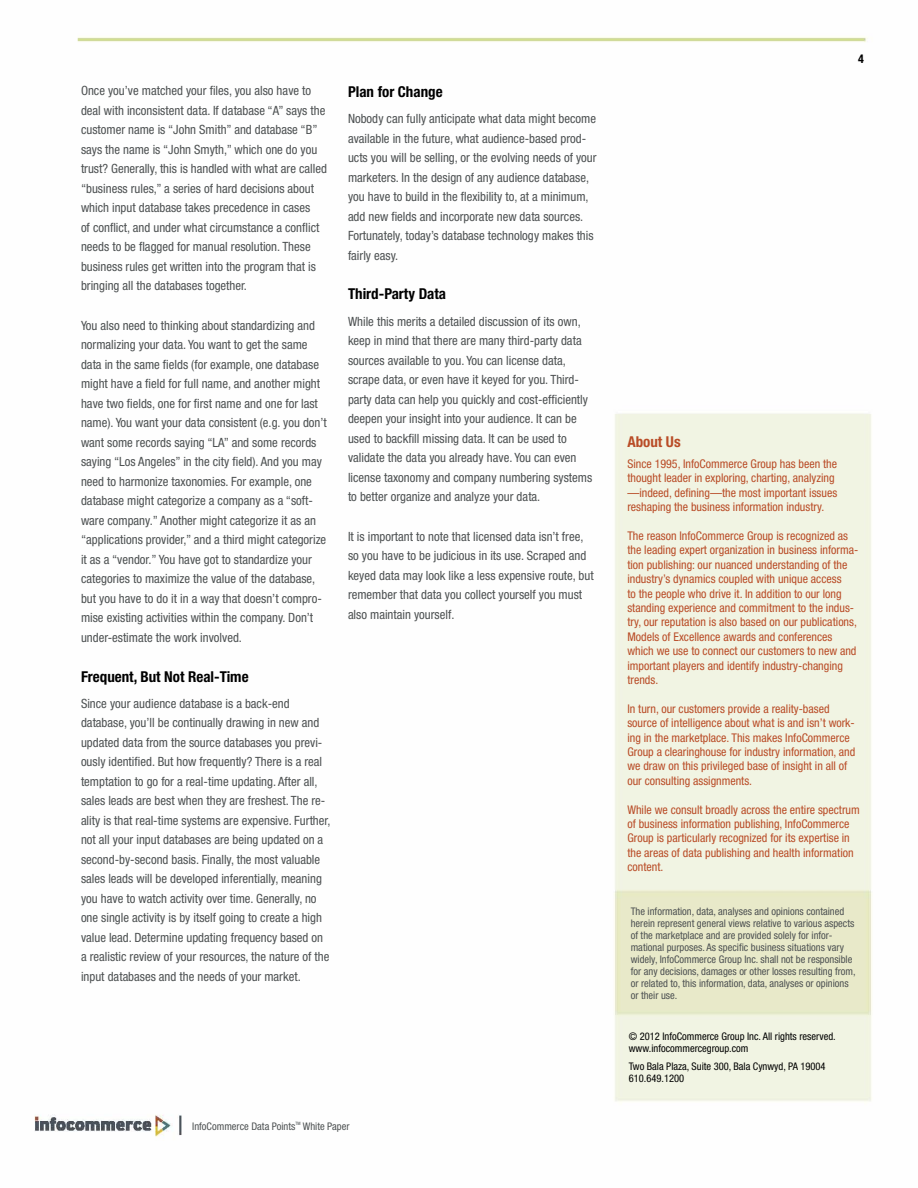
<style>
.page{position:relative;width:918px;height:1188px;background:#fff}
.page>*{position:absolute;margin:0;border:0;box-sizing:border-box;transform-origin:0 0}
.t1{font:700 condensed 15px "Helvetica Neue";color:#000}
.t2{font:700 condensed 15px "Helvetica Neue";color:#b94c27}
.t3{font:condensed 12.75px/19.5px "Helvetica Neue";color:#4d5152}
.t4{font:condensed 12px/14.4px "Helvetica Neue";color:#b94c27}
.t5{font:700 condensed 12px "Helvetica Neue";color:#000}
.t6{font:condensed 10.5px/12px "Helvetica Neue";color:#4d5152}
.t7{font:condensed 10.5px/12px "Helvetica Neue";color:#000}
.t8{font:condensed 4.5px "Helvetica Neue";color:#4d5152}
</style>
<div class="page">
<img style="left:34px;top:37px;width:838px;height:1100px">
<p class="t3" style="left:81px;top:81px;width:247px">Once you’ve matched your files, you also have to deal with inconsistent data. If database “A” says the customer name is “John Smith” and database “B” says the name is “John Smyth,” which one do you trust? Generally, this is handled with what are called “business rules,” a series of hard decisions about which input database takes precedence in cases<br>of conflict, and under what circumstance a conflict needs to be flagged for manual resolution. These business rules get written into the program that is bringing all the databases together.</p>
<p class="t3" style="left:81px;top:316px;width:247px">You also need to thinking about standardizing and normalizing your data. You want to get the same data in the same fields (for example, one database might have a field for full name, and another might have two fields, one for first name and one for last name). You want your data consistent (e.g. you don’t want some records saying “LA” and some records saying “Los Angeles” in the city field). And you may need to harmonize taxonomies. For example, one database might categorize a company as a “soft&shy;ware company.” Another might categorize it as an “applications provider,” and a third might categorize it as a “vendor.” You have got to standardize your categories to maximize the value of the database, but you have to do it in a way that doesn’t compro&shy;mise existing activities within the company. Don’t under-estimate the work involved.</p>
<p class="t1" style="left:81px;top:667px;width:169px">Frequent, But Not Real-Time</p>
<p class="t3" style="left:81px;top:694px;width:251px">Since your audience database is a back-end database, you’ll be continually drawing in new and updated data from the source databases you previ&shy;ously identified. But how frequently? There is a real temptation to go for a real-time updating. After all, sales leads are best when they are freshest. The re&shy;ality is that real-time systems are expensive. Further, not all your input databases are being updated on a second-by-second basis. Finally, the most valuable sales leads will be developed inferentially, meaning you have to watch activity over time. Generally, no one single activity is by itself going to create a high value lead. Determine updating frequency based on a realistic review of your resources, the nature of the input databases and the needs of your market.</p>
<p class="t1" style="left:348px;top:82px;width:96px">Plan for Change</p>
<p class="t3" style="left:348px;top:109px;width:250px">Nobody can fully anticipate what data might become available in the future, what audience-based prod&shy;ucts you will be selling, or the evolving needs of your marketers. In the design of any audience database, you have to build in the flexibility to, at a minimum, add new fields and incorporate new data sources.<br>Fortunately, today’s database technology makes this fairly easy.</p>
<p class="t1" style="left:348px;top:285px;width:100px">Third-Party Data</p>
<p class="t3" style="left:348px;top:311px;width:246px">While this merits a detailed discussion of its own, keep in mind that there are many third-party data sources available to you. You can license data, scrape data, or even have it keyed for you. Third&shy;party data can help you quickly and cost-efficiently deepen your insight into your audience. It can be used to backfill missing data. It can be used to validate the data you already have. You can even license taxonomy and company numbering systems to better organize and analyze your data.</p>
<p class="t3" style="left:348px;top:526px;width:247px">It is important to note that licensed data isn’t free, so you have to be judicious in its use. Scraped and keyed data may look like a less expensive route, but remember that data you collect yourself you must also maintain yourself.</p>
<p class="t6" style="left:192px;top:1120px;width:105px">InfoCommerce Data Points</p>
<p class="t8" style="left:295px;top:1121px;width:7px">TM</p>
<p class="t6" style="left:303px;top:1120px;width:48px">White Paper</p>
<p class="t5" style="left:858px;top:52px;width:7px">4</p>
<p class="t2" style="left:627px;top:432px;width:55px">About Us</p>
<p class="t4" style="left:627px;top:456px;width:211px">Since 1995, InfoCommerce Group has been the thought leader in exploring, charting, analyzing —indeed, defining—the most important issues reshaping the business information industry.</p>
<p class="t4" style="left:627px;top:528px;width:232px">The reason InfoCommerce Group is recognized as the leading expert organization in business informa&shy;tion publishing: our nuanced understanding of the industry’s dynamics coupled with unique access<br>to the people who drive it. In addition to our long standing experience and commitment to the indus&shy;try, our reputation is also based on our publications, Models of Excellence awards and conferences which we use to connect our customers to new and important players and identify industry-changing trends.</p>
<p class="t4" style="left:627px;top:701px;width:229px">In turn, our customers provide a reality-based source of intelligence about what is and isn’t work&shy;ing in the marketplace. This makes InfoCommerce Group a clearinghouse for industry information, and we draw on this privileged base of insight in all of our consulting assignments.</p>
<p class="t4" style="left:627px;top:802px;width:234px">While we consult broadly across the entire spectrum of business information publishing, InfoCommerce Group is particularly recognized for its expertise in the areas of data publishing and health information content.</p>
<p class="t6" style="left:631px;top:905px;width:226px">The information, data, analyses and opinions contained herein represent general views relative to various aspects of the marketplace and are provided solely for infor&shy;mational purposes. As specific business situations vary widely, InfoCommerce Group Inc. shall not be responsible for any decisions, damages or other losses resulting from, or related to, this information, data, analyses or opinions or their use.</p>
<p class="t7" style="left:629px;top:1030px;width:208px">© 2012 InfoCommerce Group Inc. All rights reserved. www.infocommercegroup.com</p>
<p class="t7" style="left:629px;top:1061px;width:198px">Two Bala Plaza, Suite 300, Bala Cynwyd, PA 19004<br>610.649.1200</p>
</div>
